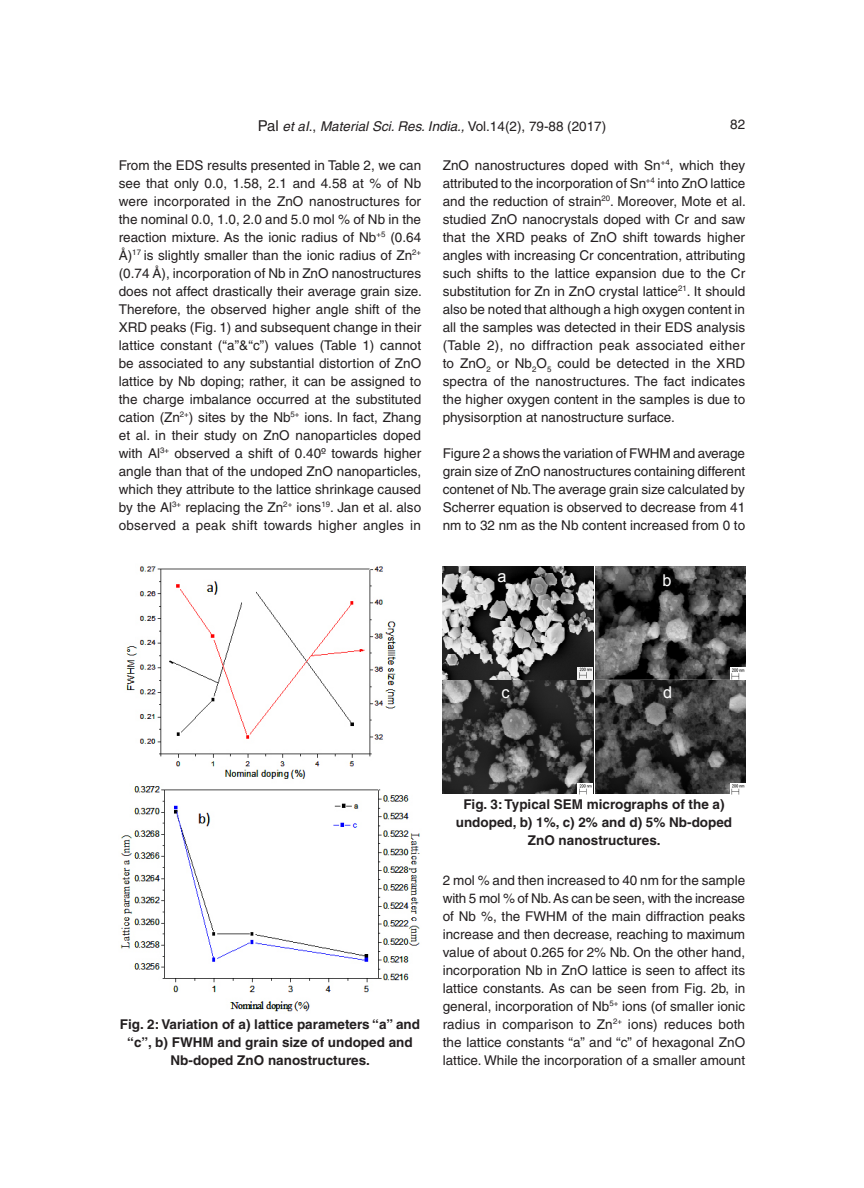
<style>
.page{position:relative;width:864px;height:1188px;background:#fff}
.page>*{position:absolute;margin:0;border:0;box-sizing:border-box;transform-origin:0 0}
.t1{font:16.35px "Arial";color:#fff}
.Body_text{font:13.5px/18px "Helvetica";color:#231f20;text-align:justify}
.Body_text-2{font:700 13.5px/18px "Helvetica";color:#231f20;text-align:center}
.t2{font:italic 13.5px "Helvetica";color:#231f20}
.s1{font-style:normal;font-size:15px}
.s2{font-style:normal}
</style>
<div class="page">
<img style="left:120px;top:566px;width:300px;height:446px">
<img style="left:443px;top:567px;width:150px;height:227px">
<img style="left:578px;top:668px;width:15px;height:12px">
<img style="left:578px;top:783px;width:15px;height:11px">
<img style="left:595px;top:567px;width:150px;height:227px">
<img style="left:731px;top:783px;width:14px;height:12px">
<img style="left:731px;top:668px;width:14px;height:12px">
<p class="t2" style="left:258px;top:118px;width:350px"><span class="s1">Pal</span> et aI<span class="s2">.,</span> Material Sci. Res. India., <span class="s2">Vol.14(2), 79-88 (2017)</span></p>
<p class="Body_text" style="left:730px;top:116px;width:17px">82</p>
<p class="Body_text" style="left:119px;top:156px;width:305px">From the EDS results presented in Table 2, we can see that only 0.0, 1.58, 2.1 and 4.58 at % of Nb were incorporated in the ZnO nanostructures for the nominal 0.0, 1.0, 2.0 and 5.0 mol % of Nb in the reaction mixture. As the ionic radius of Nb<sup>+5</sup> (0.64<br>Å)<sup>17</sup> is slightly smaller than the ionic radius of Zn<sup>2+ </sup>(0.74 Å), incorporation of Nb in ZnO nanostructures does not affect drastically their average grain size.<br>Therefore, the observed higher angle shift of the XRD peaks (Fig. 1) and subsequent change in their lattice constant (“a”&amp;“c”) values (Table 1) cannot be associated to any substantial distortion of ZnO lattice by Nb doping; rather, it can be assigned to the charge imbalance occurred at the substituted cation (Zn<sup>2+</sup>) sites by the Nb<sup>5+</sup> ions. In fact, Zhang et al. in their study on ZnO nanoparticles doped with Al<sup>3+</sup> observed a shift of 0.40º towards higher angle than that of the undoped ZnO nanoparticles, which they attribute to the lattice shrinkage caused by the Al<sup>3+</sup> replacing the Zn<sup>2+</sup> ions<sup>19</sup>. Jan et al. also observed a peak shift towards higher angles in</p>
<p class="Body_text" style="left:443px;top:156px;width:305px">ZnO nanostructures doped with Sn<sup>+4</sup>, which they attributed to the incorporation of Sn<sup>+4</sup> into ZnO lattice and the reduction of strain<sup>20</sup>. Moreover, Mote et al. studied ZnO nanocrystals doped with Cr and saw that the XRD peaks of ZnO shift towards higher angles with increasing Cr concentration, attributing such shifts to the lattice expansion due to the Cr substitution for Zn in ZnO crystal lattice<sup>21</sup>. It should also be noted that although a high oxygen content in all the samples was detected in their EDS analysis (Table 2), no diffraction peak associated either to ZnO<sub>2</sub> or Nb<sub>2</sub>O<sub>5</sub> could be detected in the XRD spectra of the nanostructures. The fact indicates the higher oxygen content in the samples is due to physisorption at nanostructure surface.</p>
<p class="Body_text" style="left:443px;top:444px;width:304px">Figure 2 a shows the variation of FWHM and average grain size of ZnO nanostructures containing different contenet of Nb. The average grain size calculated by Scherrer equation is observed to decrease from 41 nm to 32 nm as the Nb content increased from 0 to</p>
<p class="t1" style="left:498px;top:565px;width:11px">a</p>
<p class="t1" style="left:663px;top:570px;width:11px">b</p>
<p class="t1" style="left:501px;top:681px;width:10px">c</p>
<p class="t1" style="left:663px;top:681px;width:11px">d</p>
<p class="Body_text-2" style="left:120px;top:1015px;width:302px">Fig. 2: Variation of a) lattice parameters “a” and “c”, b) FWHM and grain size of undoped and<br>Nb-doped ZnO nanostructures.</p>
<p class="Body_text-2" style="left:456px;top:795px;width:278px">Fig. 3: Typical SEM micrographs of the a) undoped, b) 1%, c) 2% and d) 5% Nb-doped<br>ZnO nanostructures.</p>
<p class="Body_text" style="left:443px;top:871px;width:304px">2 mol % and then increased to 40 nm for the sample with 5 mol % of Nb. As can be seen, with the increase of Nb %, the FWHM of the main diffraction peaks increase and then decrease, reaching to maximum value of about 0.265 for 2% Nb. On the other hand, incorporation Nb in ZnO lattice is seen to affect its lattice constants. As can be seen from Fig. 2b, in general, incorporation of Nb<sup>5+</sup> ions (of smaller ionic radius in comparison to Zn<sup>2+</sup> ions) reduces both the lattice constants “a” and “c” of hexagonal ZnO lattice. While the incorporation of a smaller amount</p>
</div>
